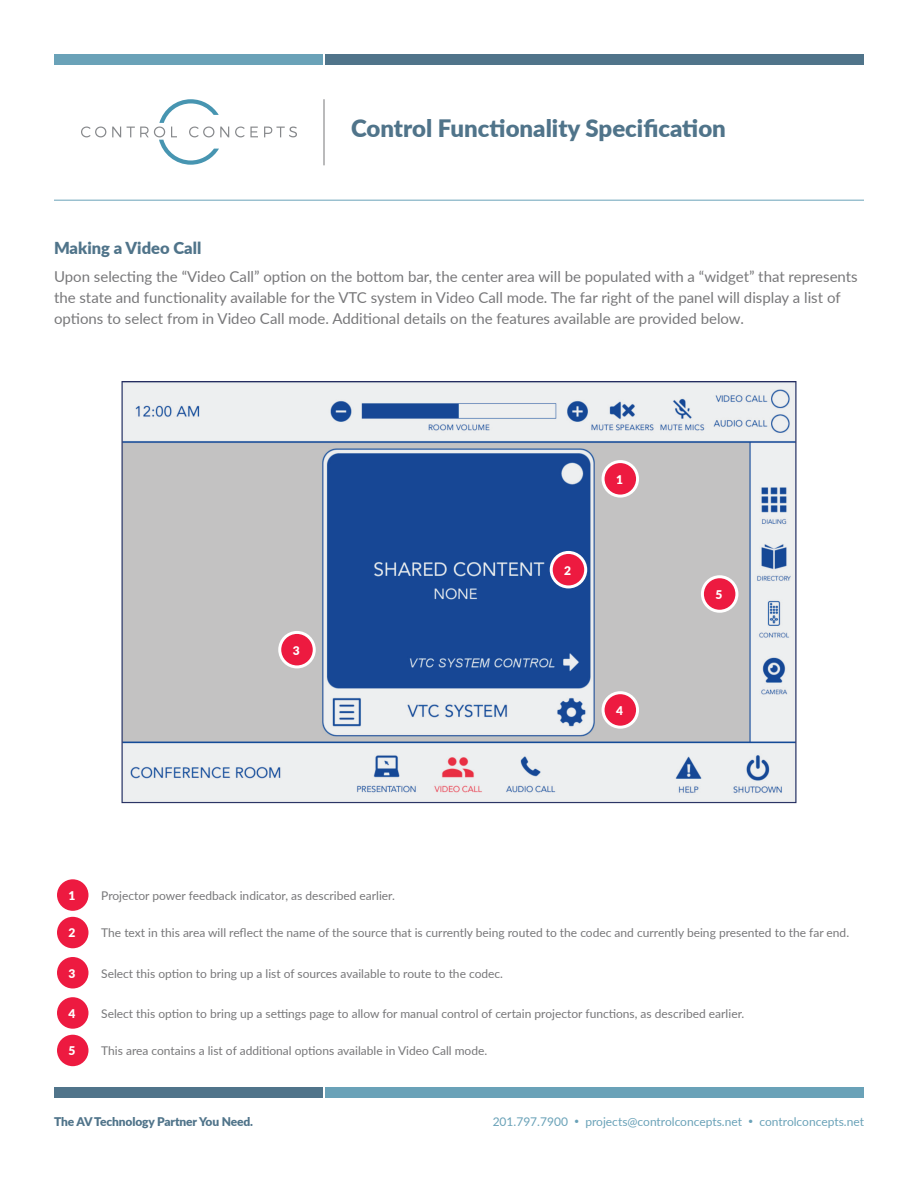
<style>
.page{position:relative;width:918px;height:1188px;background:#fff}
.page>*{position:absolute;margin:0;border:0;box-sizing:border-box;transform-origin:0 0}
.t1{font:900 24px "Lato";color:#50748a}
.t2{font:900 16.5px "Lato";color:#50748a}
.t3{font:15px/21px "Lato";color:#777779}
.t4{font:12px "Lato";color:#777779}
.t5{font:12px "Lato";color:#6aa2b8}
.t6{font:900 12px "Lato";letter-spacing:-.01em;color:#50748a}
.t7{font:900 12px "Lato";color:#fff}
.s1{font-size:9px}
</style>
<div class="page">
<svg style="left:81px;top:127px;width:25px;height:10px"></svg>
<svg style="left:112px;top:127px;width:9px;height:10px"></svg>
<svg style="left:127px;top:99px;width:102px;height:66px"></svg>
<svg style="left:235px;top:127px;width:23px;height:10px"></svg>
<svg style="left:264px;top:127px;width:33px;height:10px"></svg>
<hr style="left:54px;top:200px;width:810px;height:1px;background:#6aa2b8">
<hr style="left:324px;top:99px;width:1px;height:66px;background:#777779">
<div style="left:54px;top:54px;width:268px;height:11px;background:#6aa2b8"></div>
<div style="left:326px;top:54px;width:538px;height:11px;background:#50748a"></div>
<div style="left:54px;top:1088px;width:268px;height:10px;background:#50748a"></div>
<div style="left:326px;top:1088px;width:538px;height:10px;background:#6aa2b8"></div>
<img style="left:121px;top:381px;width:676px;height:422px">
<div style="left:603px;top:462px;width:35px;height:34px;background:#ed1a40;border-radius:50%"></div>
<div style="left:602px;top:460px;width:37px;height:38px;border:3px solid #fff;border-radius:50%"></div>
<div style="left:551px;top:552px;width:35px;height:35px;background:#ed1a40;border-radius:50%"></div>
<div style="left:550px;top:551px;width:37px;height:37px;border:3px solid #fff;border-radius:50%"></div>
<div style="left:280px;top:632px;width:34px;height:35px;background:#ed1a40;border-radius:50%"></div>
<div style="left:278px;top:631px;width:38px;height:37px;border:3px solid #fff;border-radius:50%"></div>
<div style="left:603px;top:693px;width:35px;height:34px;background:#ed1a40;border-radius:50%"></div>
<div style="left:602px;top:691px;width:37px;height:38px;border:3px solid #fff;border-radius:50%"></div>
<div style="left:702px;top:577px;width:35px;height:34px;background:#ed1a40;border-radius:50%"></div>
<div style="left:701px;top:575px;width:37px;height:38px;border:3px solid #fff;border-radius:50%"></div>
<div style="left:56px;top:878px;width:34px;height:34px;background:#ed1a40;border-radius:50%"></div>
<div style="left:54px;top:876px;width:38px;height:38px;border:3px solid #fff;border-radius:50%"></div>
<div style="left:56px;top:915px;width:34px;height:35px;background:#ed1a40;border-radius:50%"></div>
<div style="left:54px;top:914px;width:38px;height:37px;border:3px solid #fff;border-radius:50%"></div>
<div style="left:56px;top:956px;width:34px;height:34px;background:#ed1a40;border-radius:50%"></div>
<div style="left:54px;top:954px;width:38px;height:38px;border:3px solid #fff;border-radius:50%"></div>
<div style="left:56px;top:996px;width:34px;height:34px;background:#ed1a40;border-radius:50%"></div>
<div style="left:54px;top:994px;width:38px;height:38px;border:3px solid #fff;border-radius:50%"></div>
<div style="left:56px;top:1033px;width:34px;height:35px;background:#ed1a40;border-radius:50%"></div>
<div style="left:54px;top:1032px;width:38px;height:37px;border:3px solid #fff;border-radius:50%"></div>
<h1 class="t1" style="left:351px;top:110px;width:376px">Control Functionality Specification</h1>
<h2 class="t2" style="left:54px;top:236px;width:149px">Making a Video Call</h2>
<p class="t3" style="left:54px;top:265px;width:805px">Upon selecting the “Video Call” option on the bottom bar, the center area will be populated with a “widget” that represents the state and functionality available for the VTC system in Video Call mode. The far right of the panel will display a list of options to select from in Video Call mode. Additional details on the features available are provided below.</p>
<p class="t7" style="left:293px;top:641px;width:8px">3</p>
<p class="t7" style="left:564px;top:561px;width:8px">2</p>
<p class="t7" style="left:616px;top:470px;width:8px">1</p>
<p class="t7" style="left:616px;top:701px;width:8px">4</p>
<p class="t7" style="left:715px;top:585px;width:8px">5</p>
<p class="t7" style="left:69px;top:886px;width:8px">1</p>
<p class="t4" style="left:101px;top:887px;width:295px">Projector power feedback indicator, as described earlier.</p>
<p class="t7" style="left:69px;top:924px;width:8px">2</p>
<p class="t4" style="left:101px;top:924px;width:749px">The text in this area will reflect the name of the source that is currently being routed to the codec and currently being presented to the far end.</p>
<p class="t7" style="left:69px;top:964px;width:8px">3</p>
<p class="t4" style="left:101px;top:965px;width:403px">Select this option to bring up a list of sources available to route to the codec.</p>
<p class="t7" style="left:69px;top:1004px;width:8px">4</p>
<p class="t4" style="left:101px;top:1005px;width:645px">Select this option to bring up a settings page to allow for manual control of certain projector functions, as described earlier.</p>
<p class="t7" style="left:69px;top:1042px;width:8px">5</p>
<p class="t4" style="left:101px;top:1042px;width:388px">This area contains a list of additional options available in Video Call mode.</p>
<p class="t6" style="left:54px;top:1113px;width:201px">The AV Technology Partner You Need.</p>
<p class="t5" style="left:493px;top:1113px;width:373px">201.797.7900 <span class="s1">•</span> projects@controlconcepts.net <span class="s1">•</span> controlconcepts.net</p>
</div>
